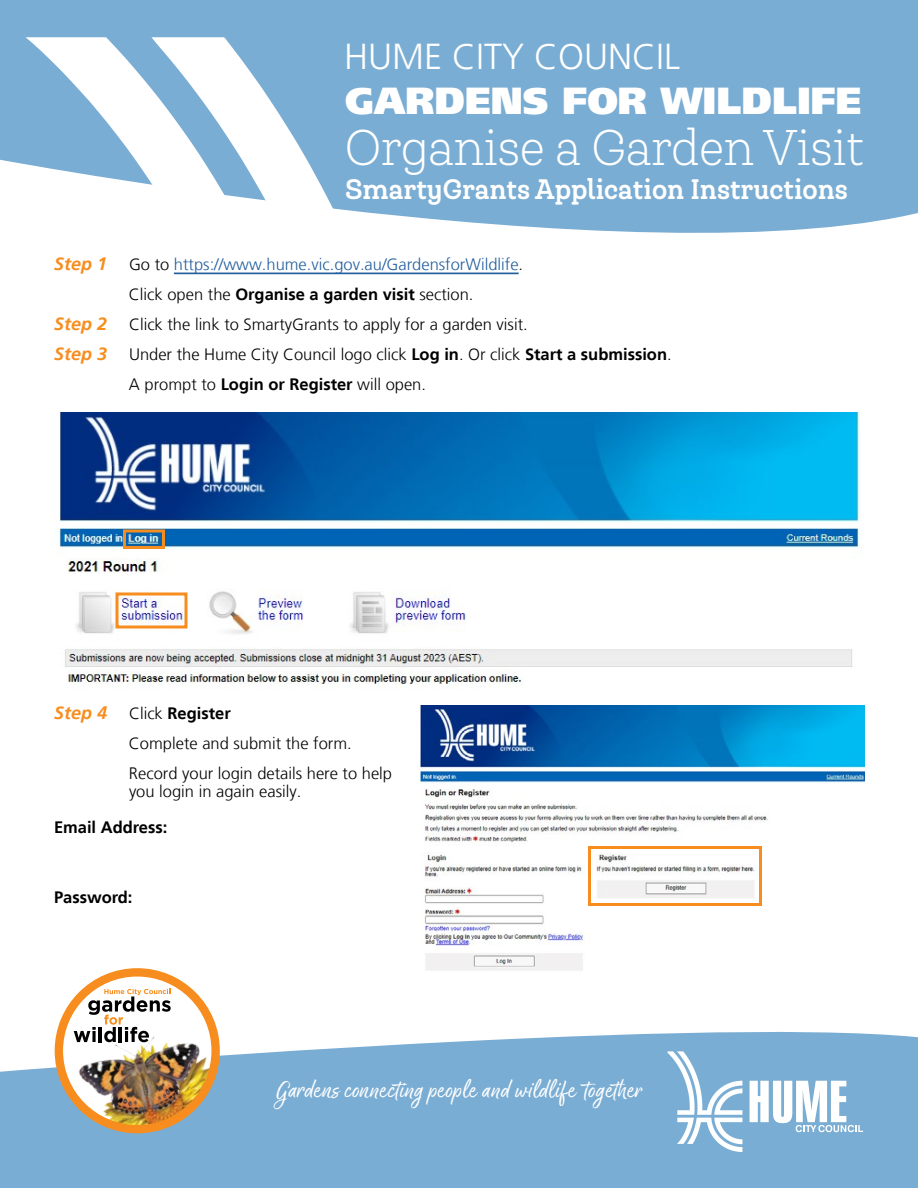
<style>
.page{position:relative;width:918px;height:1188px;background:#fff}
.page>*{position:absolute;margin:0;border:0;box-sizing:border-box;transform-origin:0 0}
.Title_Light{font:300 48px "Queulat Cnd Alt Soft";color:#fff}
.t1{font:900 37.5px "Frutiger LT";color:#fff}
.t2{font:300 36px "Frutiger LT";color:#fff}
.t3{font:27px "Good Karma";color:#fff}
.Title_Emphasis{font:700 27px "Queulat Cnd Alt Soft";color:#fff}
.t4{font:300 16.5px/18px "Frutiger LT";color:#000}
.t5{font:300 16.5px "Frutiger LT";color:#215e9e}
.t6{font:700 16.5px "Frutiger LT";color:#000}
.s1{font-weight:700;font-style:italic;font-size:18px;color:#f78d1e}
.s2{color:#000}
.s3{font-weight:700}
.s4{font-style:italic;font-size:18px;color:#f78d1e}
.s5{font-weight:300}
</style>
<div class="page">
<svg style="left:0;top:1021px;width:918px;height:167px;background:#8ab7d8"></svg>
<svg style="left:0;top:0;width:918px;height:275px;fill:#7aadd3"></svg>
<svg style="left:26px;top:37px;width:310px;height:178px"></svg>
<svg style="left:750px;top:1081px;width:113px;height:51px"></svg>
<svg style="left:667px;top:1051px;width:75px;height:101px"></svg>
<hr style="left:174px;top:273px;width:345px;height:1px;background:#215e9e">
<img style="left:58px;top:412px;width:802px;height:277px">
<div style="left:123px;top:530px;width:42px;height:19px;border:3px solid #f78d1e"></div>
<div style="left:116px;top:592px;width:72px;height:36px;border:3px solid #f78d1e"></div>
<img style="left:420px;top:705px;width:445px;height:265px">
<div style="left:588px;top:846px;width:174px;height:60px;border:3px solid #f78d1e"></div>
<svg style="left:57px;top:971px;width:160px;height:160px"></svg>
<img style="left:60px;top:995px;width:156px;height:134px">
<div style="left:55px;top:968px;width:165px;height:165px;border:8px solid #f78d1e;border-radius:50%"></div>
<svg style="left:74px;top:989px;width:97px;height:53px"></svg>
<p class="t2" style="left:344px;top:36px;width:338px">HUME CITY COUNCIL</p>
<p class="t1" style="left:345px;top:78px;width:518px">GARDENS FOR WILDLIFE</p>
<p class="Title_Light" style="left:345px;top:118px;width:520px">Organise a Garden Visit</p>
<p class="Title_Emphasis" style="left:345px;top:171px;width:504px">SmartyGrants Application Instructions</p>
<p class="t5" style="left:54px;top:255px;width:471px"><span class="s1">Step 1</span> <span class="s2">Go to</span> https://www.hume.vic.gov.au/GardensforWildlife<span class="s2">.</span></p>
<p class="t4" style="left:129px;top:286px;width:346px">Click open the <span class="s3">Organise a garden visit</span> section.</p>
<p class="t4" style="left:54px;top:316px;width:475px"><span class="s1">Step 2</span> Click the link to SmartyGrants to apply for a garden visit.</p>
<p class="t4" style="left:54px;top:346px;width:619px"><span class="s1">Step 3</span> Under the Hume City Council logo click <span class="s3">Log in</span>. Or click <span class="s3">Start a submission</span>.</p>
<p class="t4" style="left:129px;top:376px;width:299px">A prompt to <span class="s3">Login or Register</span> will open.</p>
<p class="t6" style="left:54px;top:703px;width:178px"><span class="s4">Step 4</span> <span class="s5">Click</span> Register</p>
<p class="t4" style="left:129px;top:734px;width:224px">Complete and submit the form.</p>
<p class="t4" style="left:129px;top:764px;width:265px">Record your login details here to help you login in again easily.</p>
<p class="t6" style="left:54px;top:817px;width:115px">Email Address:</p>
<p class="t6" style="left:54px;top:888px;width:80px">Password:</p>
<p class="t3" style="left:276px;top:1074px;width:368px">Gardens connecting people and wildlife together</p>
</div>
